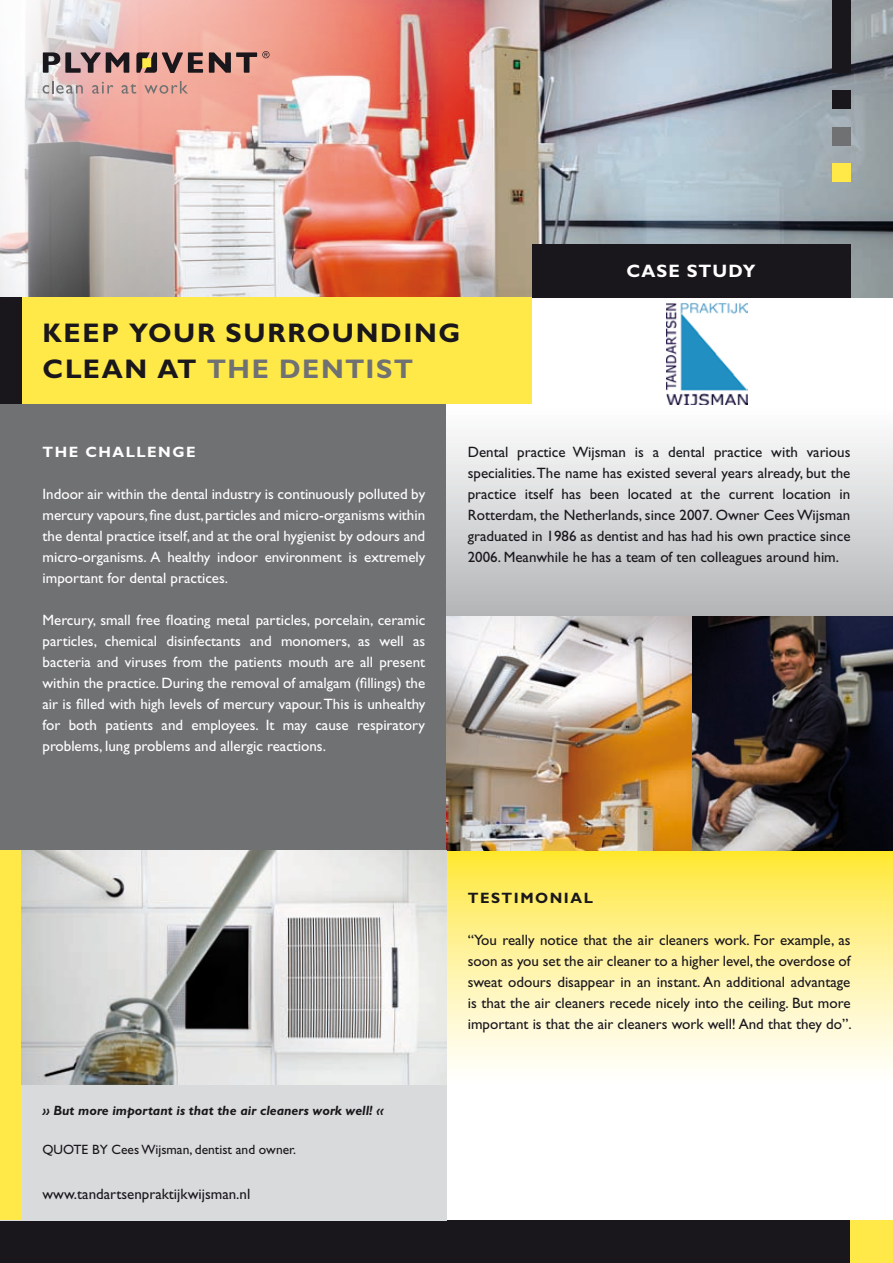
<style>
.page{position:relative;width:893px;height:1263px;background:#fff}
.page>*{position:absolute;margin:0;border:0;box-sizing:border-box;transform-origin:0 0}
.t1{font:700 27px/36px "Gill Sans Std";letter-spacing:.065em;color:#1a171c}
.t2{font:700 27px "Gill Sans Std";color:#707173}
.t3{font:700 18px "Gill Sans Std";color:#fff}
.t4{font:15px/21px "Gill Sans Std";color:#fff;text-align:justify}
.t5{font:15px/21px "Gill Sans Std";color:#1a171c;text-align:justify}
.t6{font:700 15px "Gill Sans Std";letter-spacing:.1em;color:#fff}
.t7{font:700 15px "Gill Sans Std";letter-spacing:.1em;color:#1a171c}
.t8{font:italic 700 13.5px "Gill Sans Std";color:#1a171c}
.t9{font:13.5px "Gill Sans Std";color:#1a171c}
.s1{color:#1a171c}
</style>
<div class="page">
<div style="left:0;top:404px;width:446px;height:446px;background:#707173"></div>
<div style="left:446px;top:404px;width:447px;height:213px;background:linear-gradient(to bottom,#fff,#b3b5b6)"></div>
<svg style="left:446px;top:850px;width:447px;height:234px;background:#fef3a3"></svg>
<div style="left:0;top:1220px;width:893px;height:43px;background:#1a171c"></div>
<div style="left:0;top:1084px;width:446px;height:136px;background:#d9dadb"></div>
<img style="left:0;top:0;width:893px;height:298px">
<div style="left:850px;top:1220px;width:43px;height:43px;background:#ffe948"></div>
<div style="left:0;top:850px;width:21px;height:370px;background:#ffe948"></div>
<div style="left:0;top:298px;width:531px;height:106px;background:#ffe948"></div>
<div style="left:531px;top:244px;width:319px;height:54px;background:#1a171c"></div>
<div style="left:0;top:298px;width:21px;height:106px;background:#1a171c"></div>
<img style="left:446px;top:617px;width:447px;height:233px">
<img style="left:21px;top:850px;width:425px;height:234px">
<img style="left:666px;top:303px;width:81px;height:101px">
<div style="left:832px;top:164px;width:18px;height:18px;background:#ffe948"></div>
<div style="left:832px;top:127px;width:18px;height:18px;background:#707173"></div>
<div style="left:832px;top:91px;width:18px;height:18px;background:#1a171c"></div>
<div style="left:832px;top:0;width:18px;height:73px;background:#1a171c"></div>
<svg style="left:43px;top:52px;width:86px;height:21px;background:#866e70"></svg>
<svg style="left:209px;top:51px;width:60px;height:22px"></svg>
<svg style="left:136px;top:52px;width:67px;height:21px"></svg>
<svg style="left:43px;top:81px;width:40px;height:13px"></svg>
<svg style="left:92px;top:82px;width:21px;height:12px"></svg>
<svg style="left:122px;top:84px;width:14px;height:10px"></svg>
<svg style="left:144px;top:81px;width:44px;height:13px"></svg>
<h1 class="t1" style="left:43px;top:315px;width:380px">KEEP YOUR SURROUN DING<br>CLEAN</h1>
<h1 class="t2" style="left:157px;top:353px;width:71px"><span class="s1">AT</span> THE</h1>
<h1 class="t2" style="left:279px;top:353px;width:43px">DENTIST</h1>
<p class="t3" style="left:626px;top:260px;width:14px">CASE</p>
<p class="t3" style="left:687px;top:260px;width:70px">STUDY</p>
<p class="t6" style="left:43px;top:443px;width:155px">THE CHALLENGE</p>
<p class="t4" style="left:43px;top:483px;width:384px">Indoor air within the dental industry is continuously polluted by mercury vapours, fine dust, particles and micro-organisms within the dental practice itself, and at the oral hygienist by odours and micro-organisms. A healthy indoor environment is extremely important for dental practices.</p>
<p class="t4" style="left:43px;top:609px;width:384px">Mercury, small free floating metal particles, porcelain, ceramic particles, chemical disinfectants and monomers, as well as bacteria and viruses from the patients mouth are all present within the practice. During the removal of amalgam (fillings) the air is filled with high levels of mercury vapour. This is unhealthy for both patients and employees. It may cause respiratory problems, lung problems and allergic reactions.</p>
<p class="t5" style="left:468px;top:441px;width:384px">Dental practice Wijsman is a dental practice with various specialities. The name has existed several years already, but the practice itself has been located at the current location in Rotterdam, the Netherlands, since 2007. Owner Cees Wijsman graduated in 1986 as dentist and has had his own practice since 2006. Meanwhile he has a team of ten colleagues around him.</p>
<p class="t8" style="left:43px;top:1102px;width:343px">» But more important is that the air cleaners work well! «</p>
<p class="t9" style="left:43px;top:1141px;width:255px">QUOTE BY Cees Wijsman, dentist and owner.</p>
<p class="t5" style="left:43px;top:1184px;width:209px">www.tandartsenpraktijkwijsman.nl</p>
<p class="t7" style="left:468px;top:889px;width:127px">TESTIMONIAL</p>
<p class="t5" style="left:468px;top:930px;width:386px">“You really notice that the air cleaners work. For example, as soon as you set the air cleaner to a higher level, the overdose of sweat odours disappear in an instant. An additional advantage is that the air cleaners recede nicely into the ceiling. But more important is that the air cleaners work well! And that they do”.</p>
</div>
